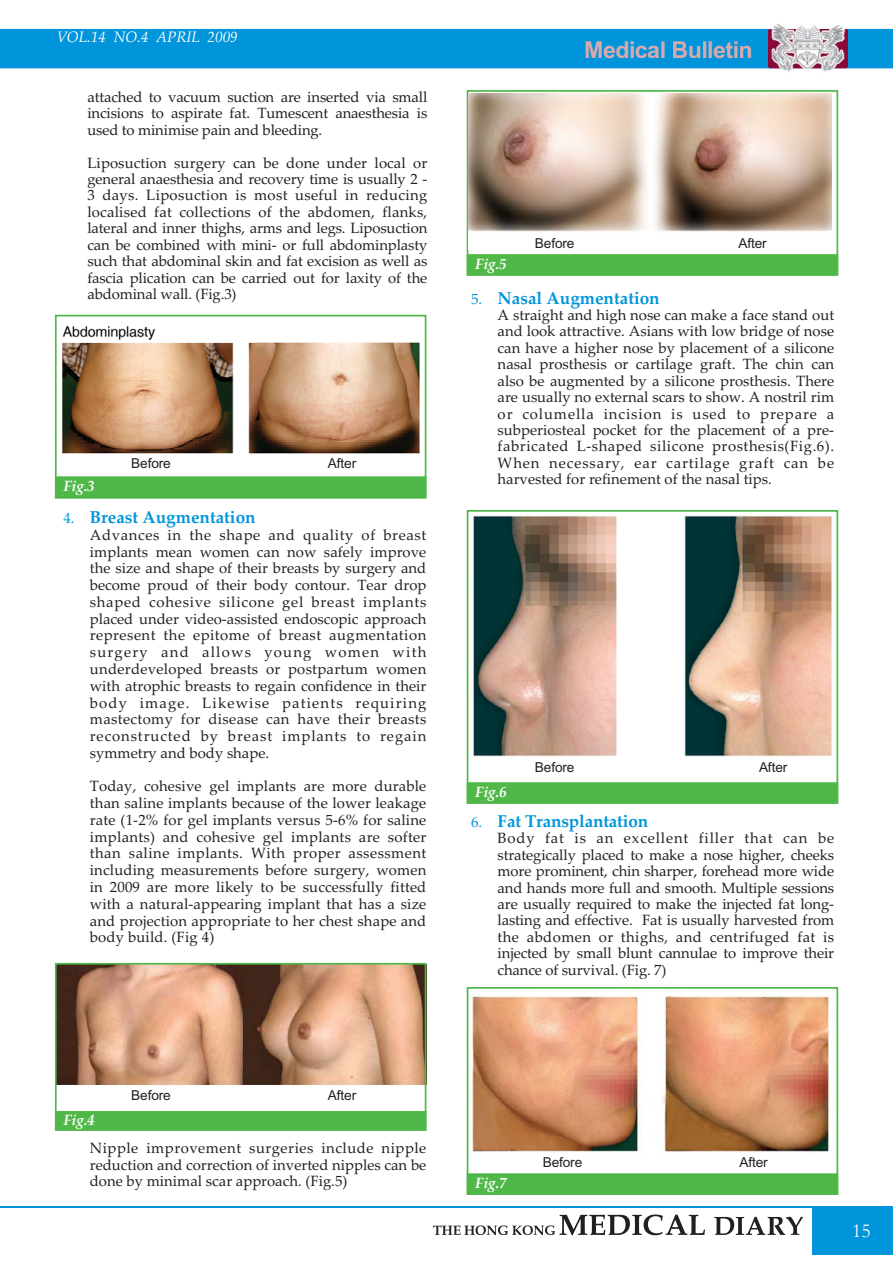
<style>
.page{position:relative;width:893px;height:1263px;background:#fff}
.page>*{position:absolute;margin:0;border:0;box-sizing:border-box;transform-origin:0 0}
.t1{font:700 23.25px "Arial";letter-spacing:-.025em;color:#d8aaad}
.t2{font:19.95px "Garamond";color:#fff}
.t3{font:700 17.1px "Palatino Linotype";color:#0095da}
.t4{font:italic 15.15px "Palatino Linotype";color:#fff}
.t5{font:15.15px "Myriad";letter-spacing:-.025em;color:#fff}
.t6{font:14.85px/16.5px "Palatino Linotype";color:#231f20;text-align:justify}
.t7{font:italic 700 14.85px "Palatino Linotype";letter-spacing:-.01em;color:#fff}
.t8{font:14.85px "Palatino Linotype";color:#0095da}
.t9{font:13.65px "Arial";letter-spacing:-.01em;color:#231f20}
</style>
<div class="page">
<div style="left:0;top:29px;width:893px;height:39px;background:#0095da"></div>
<img style="left:769px;top:23px;width:78px;height:49px">
<img style="left:769px;top:29px;width:78px;height:39px">
<div style="left:586px;top:41px;width:16px;height:17px;background:#0095da"></div>
<div style="left:604px;top:45px;width:11px;height:13px;background:#0095da"></div>
<div style="left:616px;top:41px;width:12px;height:17px;background:#0095da"></div>
<hr style="left:631px;top:41px;width:3px;height:17px;background:#0095da">
<div style="left:636px;top:45px;width:11px;height:13px;background:#0095da"></div>
<div style="left:648px;top:45px;width:11px;height:13px;background:#0095da"></div>
<hr style="left:661px;top:41px;width:3px;height:17px;background:#0095da">
<div style="left:673px;top:41px;width:14px;height:17px;background:#0095da"></div>
<div style="left:689px;top:46px;width:11px;height:12px;background:#0095da"></div>
<hr style="left:703px;top:41px;width:3px;height:17px;background:#0095da">
<hr style="left:709px;top:41px;width:3px;height:17px;background:#0095da">
<div style="left:714px;top:45px;width:11px;height:13px;background:#0095da"></div>
<div style="left:726px;top:41px;width:7px;height:17px;background:#0095da"></div>
<hr style="left:734px;top:41px;width:3px;height:17px;background:#0095da">
<div style="left:740px;top:45px;width:11px;height:13px;background:#0095da"></div>
<hr style="left:0;top:1206px;width:893px;height:2px;background:#0095da">
<svg style="left:433px;top:1215px;width:272px;height:20px"></svg>
<svg style="left:714px;top:1217px;width:89px;height:18px"></svg>
<div style="left:812px;top:1206px;width:81px;height:49px;background:#0095da"></div>
<div style="left:56px;top:1110px;width:370px;height:20px;background:#50b848"></div>
<div style="left:55px;top:1109px;width:371px;height:22px;border:2px solid #50b848"></div>
<img style="left:54px;top:323px;width:373px;height:150px">
<div style="left:55px;top:315px;width:371px;height:184px;border:2px solid #50b848"></div>
<div style="left:56px;top:477px;width:370px;height:20px;background:#50b848"></div>
<div style="left:55px;top:476px;width:371px;height:22px;border:2px solid #50b848"></div>
<div style="left:467px;top:90px;width:371px;height:186px;border:2px solid #50b848"></div>
<div style="left:467px;top:255px;width:370px;height:20px;background:#50b848"></div>
<div style="left:467px;top:254px;width:371px;height:22px;border:2px solid #50b848"></div>
<img style="left:471px;top:995px;width:359px;height:157px">
<div style="left:467px;top:987px;width:371px;height:208px;border:2px solid #50b848"></div>
<div style="left:467px;top:1174px;width:370px;height:20px;background:#50b848"></div>
<div style="left:467px;top:1173px;width:371px;height:22px;border:2px solid #50b848"></div>
<div style="left:467px;top:510px;width:371px;height:294px;border:2px solid #50b848"></div>
<div style="left:467px;top:783px;width:370px;height:20px;background:#50b848"></div>
<div style="left:467px;top:782px;width:371px;height:22px;border:2px solid #50b848"></div>
<img style="left:58px;top:966px;width:365px;height:144px">
<div style="left:55px;top:963px;width:371px;height:168px;border:2px solid #50b848"></div>
<img style="left:469px;top:94px;width:363px;height:155px">
<img style="left:473px;top:516px;width:359px;height:241px">
<p class="t4" style="left:57px;top:32px;width:182px">VOL.14 NO.4 APRIL 2009</p>
<p class="t5" style="left:65px;top:32px;width:141px">OL.1 NO.5 MAY 2006</p>
<p class="t6" style="left:87px;top:90px;width:341px">attached to vacuum suction are inserted via small incisions to aspirate fat. Tumescent anaesthesia is used to minimise pain and bleeding.</p>
<p class="t6" style="left:87px;top:156px;width:342px">Liposuction surgery can be done under local or general anaesthesia and recovery time is usually 2 - 3 days. Liposuction is most useful in reducing localised fat collections of the abdomen, flanks, lateral and inner thighs, arms and legs. Liposuction can be combined with mini- or full abdominplasty such that abdominal skin and fat excision as well as fascia plication can be carried out for laxity of the abdominal wall. (Fig.3)</p>
<p class="t7" style="left:63px;top:480px;width:33px">Fig.3</p>
<p class="t9" style="left:131px;top:455px;width:41px">Before</p>
<p class="t9" style="left:328px;top:455px;width:30px">After</p>
<p class="t8" style="left:63px;top:512px;width:13px">4.</p>
<p class="t3" style="left:90px;top:511px;width:167px">Breast Augmentation</p>
<p class="t6" style="left:90px;top:528px;width:338px">Advances in the shape and quality of breast implants mean women can now safely improve the size and shape of their breasts by surgery and become proud of their body contour. Tear drop shaped cohesive silicone gel breast implants placed under video-assisted endoscopic approach represent the epitome of breast augmentation surgery and allows young women with underdeveloped breasts or postpartum women with atrophic breasts to regain confidence in their body image. Likewise patients requiring mastectomy for disease can have their breasts reconstructed by breast implants to regain symmetry and body shape.</p>
<p class="t6" style="left:90px;top:780px;width:338px">Today, cohesive gel implants are more durable than saline implants because of the lower leakage rate (1-2% for gel implants versus 5-6% for saline implants) and cohesive gel implants are softer than saline implants. With proper assessment including measurements before surgery, women in 2009 are more likely to be successfully fitted with a natural-appearing implant that has a size and projection appropriate to her chest shape and body build. (Fig 4)</p>
<h1 class="t1" style="left:584px;top:41px;width:170px">Medical Bulletin</h1>
<p class="t7" style="left:475px;top:258px;width:33px">Fig.5</p>
<p class="t9" style="left:535px;top:235px;width:41px">Before</p>
<p class="t9" style="left:738px;top:235px;width:30px">After</p>
<p class="t8" style="left:471px;top:293px;width:13px">5.</p>
<p class="t3" style="left:498px;top:291px;width:164px">Nasal Augmentation</p>
<p class="t6" style="left:498px;top:308px;width:338px">A straight and high nose can make a face stand out and look attractive. Asians with low bridge of nose can have a higher nose by placement of a silicone nasal prosthesis or cartilage graft. The chin can also be augmented by a silicone prosthesis. There are usually no external scars to show. A nostril rim or columella incision is used to prepare a subperiosteal pocket for the placement of a pre&shy;fabricated L-shaped silicone prosthesis(Fig.6).<br>When necessary, ear cartilage graft can be harvested for refinement of the nasal tips.</p>
<p class="t9" style="left:535px;top:759px;width:41px">Before</p>
<p class="t9" style="left:759px;top:759px;width:30px">After</p>
<p class="t7" style="left:475px;top:786px;width:33px">Fig.6</p>
<p class="t8" style="left:471px;top:816px;width:13px">6.</p>
<p class="t3" style="left:498px;top:814px;width:152px">Fat Transplantation</p>
<p class="t6" style="left:498px;top:832px;width:338px">Body fat is an excellent filler that can be strategically placed to make a nose higher, cheeks more prominent, chin sharper, forehead more wide and hands more full and smooth. Multiple sessions are usually required to make the injected fat long&shy;lasting and effective. Fat is usually harvested from the abdomen or thighs, and centrifuged fat is injected by small blunt cannulae to improve their chance of survival. (Fig. 7)</p>
<p class="t7" style="left:63px;top:1114px;width:33px">Fig.4</p>
<p class="t9" style="left:131px;top:1088px;width:41px">Before</p>
<p class="t9" style="left:328px;top:1088px;width:30px">After</p>
<p class="t6" style="left:90px;top:1142px;width:338px">Nipple improvement surgeries include nipple reduction and correction of inverted nipples can be done by minimal scar approach. (Fig.5)</p>
<p class="t7" style="left:475px;top:1177px;width:33px">Fig.7</p>
<p class="t9" style="left:543px;top:1154px;width:41px">Before</p>
<p class="t9" style="left:739px;top:1154px;width:30px">After</p>
<h2 class="t2" style="left:852px;top:1219px;width:20px">15</h2>
</div>
